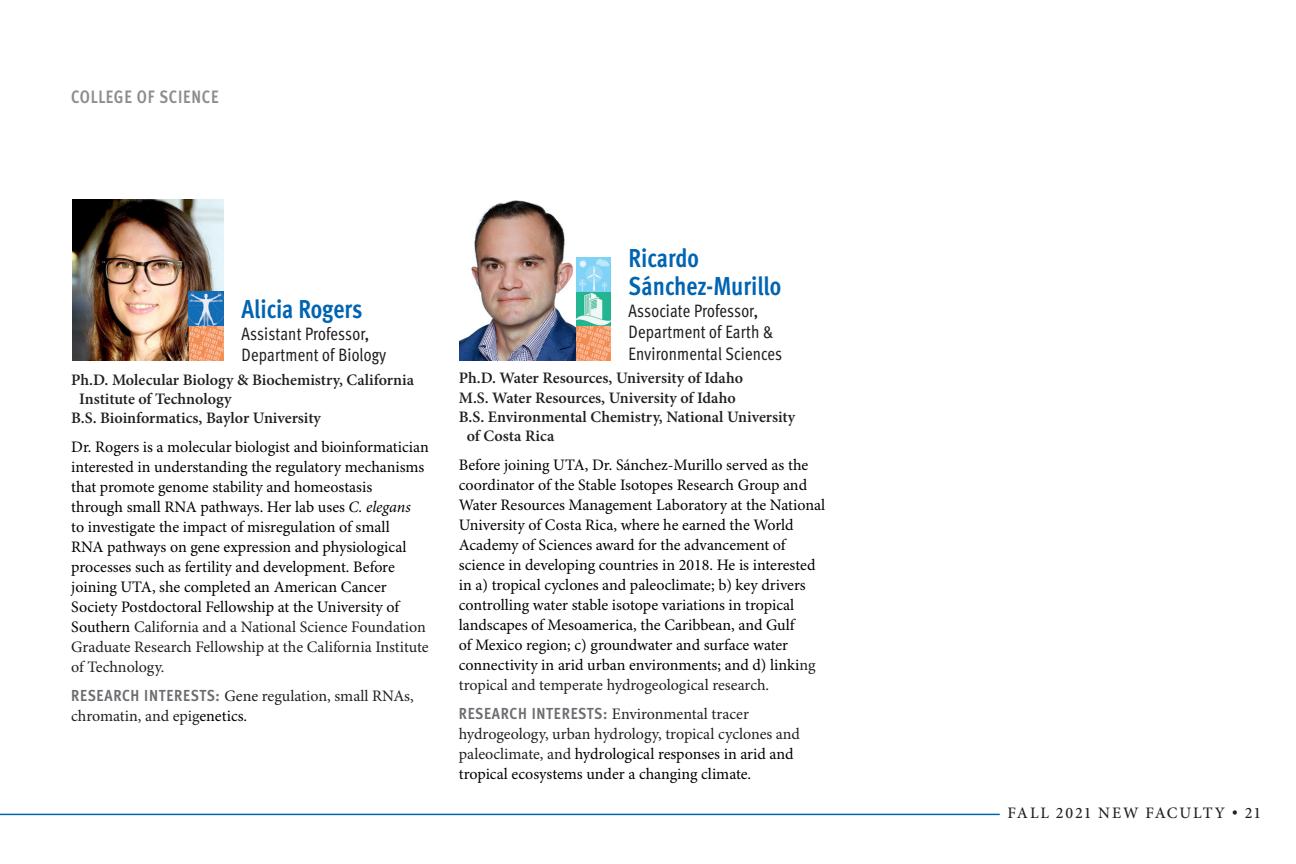
<style>
.page{position:relative;width:1296px;height:864px;background:#fff}
.page>*{position:absolute;margin:0;border:0;box-sizing:border-box;transform-origin:0 0}
.Names{font:700 26px/28px "Meta Cond";color:#0164b1;scale:.95 1}
.Titles{font:18px/21.6px "Meta Cond";letter-spacing:.01em;color:#231f20;scale:.95 1}
.Faculty_Info{font:700 18px "Meta Cond";letter-spacing:.04em;color:#8b8d90;scale:.95 1}
.body_text{font:16px/20px "Minion Pro";color:#000}
.body_text-2{font:16px/20px "Minion Pro";color:#231f20}
.experience{font:600 16px/19.2px "Minion Pro";color:#231f20}
.t1{font:500 16px "Minion Pro";letter-spacing:.115em;color:#231f20}
.s1{font-style:italic}
.s2{color:#231f20}
.s3{font-family:"Meta Cond";font-weight:700;color:#6c6d70}
.s4{color:#000}
</style>
<div class="page">
<hr style="left:0;top:814px;width:999px;height:1px;background:#0164b1">
<img style="left:72px;top:200px;width:152px;height:161px">
<img style="left:459px;top:200px;width:117px;height:161px">
<img style="left:189px;top:292px;width:35px;height:69px">
<img style="left:576px;top:292px;width:35px;height:69px">
<div style="left:576px;top:257px;width:35px;height:35px;background:#231f20;opacity:.4"></div>
<p class="Faculty_Info" style="left:71px;top:86px;width:157px">COLLEGE OF SCIENCE</p>
<p class="Names" style="left:242px;top:295px;width:129px">Alicia Rogers</p>
<p class="Titles" style="left:242px;top:323px;width:153px">Assistant Professor,<br>Department of Biology</p>
<p class="experience" style="left:79px;top:371px;width:336px;text-indent:-8px">Ph.D. Molecular Biology &amp; Biochemistry, California<br>Institute of Technology</p>
<p class="experience" style="left:71px;top:409px;width:251px">B.S. Bioinformatics, Baylor University</p>
<p class="body_text" style="left:71px;top:438px;width:359px">Dr. Rogers is a molecular biologist and bioinformatician interested in understanding the regulatory mechanisms that promote genome stability and homeostasis<br>through small RNA pathways. Her lab uses <span class="s1">C. elegans<br></span>to investigate the impact of misregulation of small<br>RNA pathways on gene expression and physiological processes such as fertility and development. Before joining UTA, she completed an American Cancer Society Postdoctoral Fellowship at the University of Southern <span class="s2">California and a National Science Foundation Graduate Research Fellowship at the California Institute of Technology.</span></p>
<p class="body_text-2" style="left:71px;top:687px;width:344px"><span class="s3">RESEARCH INTERESTS:</span> Gene regulation, small RNAs, chromatin, and epig<span class="s4">enetics.</span></p>
<p class="Names" style="left:629px;top:244px;width:162px">Ricardo<br>Sánchez-Murillo</p>
<p class="Titles" style="left:629px;top:300px;width:163px">Associate Professor,<br>Department of Earth &amp;<br>Environmental Sciences</p>
<p class="experience" style="left:459px;top:369px;width:286px">Ph.D. Water Resources, University of Idaho</p>
<p class="experience" style="left:459px;top:389px;width:278px">M.S. Water Resources, University of Idaho</p>
<p class="experience" style="left:467px;top:408px;width:330px;text-indent:-8px">B.S. Environmental Chemistry, National University of Costa Rica</p>
<p class="body_text" style="left:459px;top:456px;width:368px">Before joining UTA, Dr. Sánchez-Murillo served as the coordinator of the Stable Isotopes Research Group and Water Resources Management Laboratory at the National University of Costa Rica, where he earned the World Academy of Sciences award for the advancement of science in developing countries in 2018. He is interested in a) tropical cyclones and paleoclimate; b) key drivers controlling water stable isotope variations in tropical landscapes of Mesoamerica, the Caribbean, and Gulf<br>of Mexico region; c) groundwater and surface water connectivity in arid urban environments; and d) linki<span class="s2">ng tropical and temperate hydrogeological research.</span></p>
<p class="body_text-2" style="left:459px;top:705px;width:343px"><span class="s3">RESEARCH INTERESTS:</span> Environmental tracer hydrogeology, urban hydrology, tropical cyclones and paleoclimate, and <span class="s4">hydrological responses in arid and tropical ecosystems under a changing climate.</span></p>
<p class="t1" style="left:1007px;top:802px;width:255px">FALL 2021 NEW FACULTY • 21</p>
</div>
